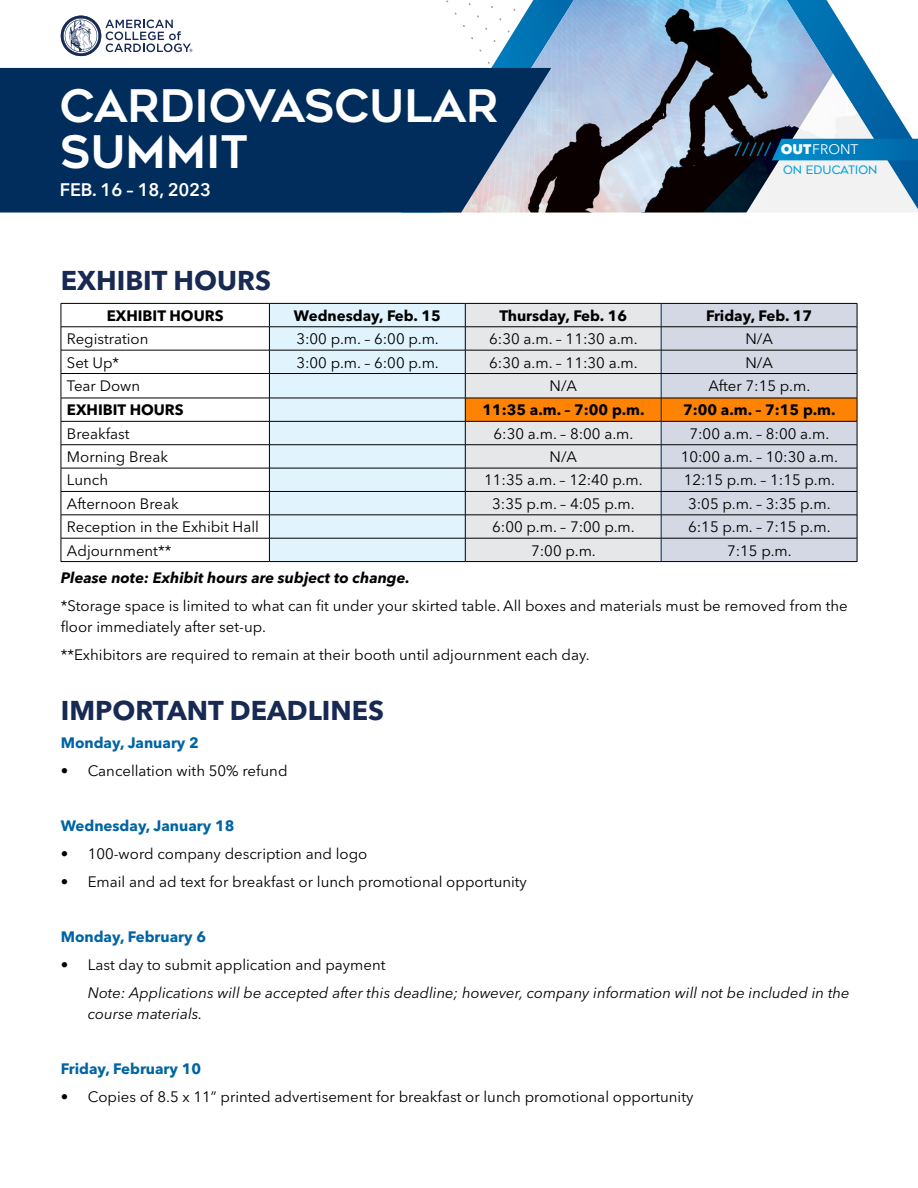
<style>
.page{position:relative;width:918px;height:1188px;background:#fff}
.page>*{position:absolute;margin:0;border:0;box-sizing:border-box;transform-origin:0 0}
.t1{font:700 44.85px/46.2px "Geometos Neue";color:#fff}
.t2{font:700 27px "Avenir Next World";color:#182a54}
.t3{font:600 18px "Avenir Next World";letter-spacing:-.01em;color:#fff}
.t4{font:15px/21px "Avenir Next World";color:#000}
.t5{font:italic 15px/21px "Avenir Next World";color:#000}
.t6{font:700 15px "Avenir Next World";color:#000}
.t7{font:700 15px "Avenir Next World";color:#0064a3}
.t8{font:italic 700 15px "Avenir Next World";color:#000}
.t9{font:13.8px "Geometos Neue";color:#00a0dd}
.t10{font:11.7px "Geometos Neue";color:#00a0dd}
.s1{font-family:"Avenir Next World";font-weight:900;color:#fff}
.s2{font-family:"Avenir Next World";color:#fff}
</style>
<div class="page">
<img style="left:441px;top:0;width:432px;height:213px">
<svg style="left:0;top:68px;width:551px;height:145px;background:#0d3763"></svg>
<svg style="left:659px;top:74px;width:259px;height:139px"></svg>
<svg style="left:60px;top:15px;width:42px;height:42px"></svg>
<svg style="left:61px;top:16px;width:132px;height:40px"></svg>
<div style="left:270px;top:304px;width:195px;height:257px;background:#e1f4fd"></div>
<hr style="left:61px;top:303px;width:208px;height:1px;background:#000">
<hr style="left:465px;top:303px;width:196px;height:1px;background:#000">
<hr style="left:661px;top:303px;width:196px;height:1px;background:#000">
<hr style="left:61px;top:327px;width:208px;height:1px;background:#000">
<hr style="left:61px;top:350px;width:208px;height:1px;background:#000">
<hr style="left:61px;top:373px;width:208px;height:1px;background:#000">
<hr style="left:61px;top:398px;width:208px;height:1px;background:#000">
<hr style="left:61px;top:421px;width:208px;height:1px;background:#000">
<hr style="left:61px;top:444px;width:208px;height:1px;background:#000">
<hr style="left:61px;top:468px;width:208px;height:1px;background:#000">
<hr style="left:61px;top:491px;width:208px;height:1px;background:#000">
<hr style="left:61px;top:515px;width:208px;height:1px;background:#000">
<hr style="left:61px;top:538px;width:208px;height:1px;background:#000">
<svg style="left:61px;top:304px;width:1px;height:257px"></svg>
<svg style="left:857px;top:304px;width:1px;height:257px"></svg>
<hr style="left:61px;top:561px;width:208px;height:1px;background:#000">
<hr style="left:465px;top:561px;width:196px;height:1px;background:#000">
<hr style="left:661px;top:561px;width:196px;height:1px;background:#000">
<hr style="left:269px;top:303px;width:196px;height:1px;background:#000">
<hr style="left:269px;top:327px;width:196px;height:1px;background:#000">
<hr style="left:269px;top:350px;width:196px;height:1px;background:#000">
<hr style="left:269px;top:373px;width:196px;height:1px;background:#000">
<hr style="left:269px;top:398px;width:196px;height:1px;background:#000">
<hr style="left:269px;top:421px;width:196px;height:1px;background:#000">
<hr style="left:269px;top:444px;width:196px;height:1px;background:#000">
<hr style="left:269px;top:468px;width:196px;height:1px;background:#000">
<hr style="left:269px;top:491px;width:196px;height:1px;background:#000">
<hr style="left:269px;top:515px;width:196px;height:1px;background:#000">
<hr style="left:269px;top:538px;width:196px;height:1px;background:#000">
<svg style="left:269px;top:304px;width:1px;height:257px"></svg>
<svg style="left:465px;top:304px;width:392px;height:257px;background:#d6cdc8"></svg>
<hr style="left:269px;top:561px;width:196px;height:1px;background:#000">
<h1 class="t1" style="left:60px;top:84px;width:440px">CARDIOVASCULAR<br>SUMMIT</h1>
<p class="t3" style="left:60px;top:179px;width:153px">FEB. 16 – 18, 2023</p>
<p class="t9" style="left:735px;top:141px;width:125px">///// <span class="s1">OUT</span><span class="s2">FRONT</span></p>
<p class="t10" style="left:783px;top:163px;width:96px">ON EDUCATION</p>
<h2 class="t2" style="left:61px;top:265px;width:212px">EXHIBIT HOURS</h2>
<p class="t6" style="left:107px;top:307px;width:118px">EXHIBIT HOURS</p>
<p class="t6" style="left:294px;top:307px;width:148px">Wednesday, Feb. 15</p>
<p class="t6" style="left:499px;top:307px;width:129px">Thursday, Feb. 16</p>
<p class="t6" style="left:706px;top:307px;width:108px">Friday, Feb. 17</p>
<p class="t4" style="left:67px;top:329px;width:83px">Registration</p>
<p class="t4" style="left:296px;top:329px;width:144px">3:00 p.m. – 6:00 p.m.</p>
<p class="t4" style="left:489px;top:329px;width:150px">6:30 a.m. – 11:30 a.m.</p>
<p class="t4" style="left:746px;top:329px;width:29px">N/A</p>
<p class="t4" style="left:67px;top:352px;width:54px">Set Up*</p>
<p class="t4" style="left:296px;top:352px;width:144px">3:00 p.m. – 6:00 p.m.</p>
<p class="t4" style="left:489px;top:352px;width:150px">6:30 a.m. – 11:30 a.m.</p>
<p class="t4" style="left:746px;top:352px;width:29px">N/A</p>
<p class="t4" style="left:67px;top:375px;width:75px">Tear Down</p>
<p class="t4" style="left:550px;top:375px;width:29px">N/A</p>
<p class="t4" style="left:708px;top:375px;width:103px">After 7:15 p.m.</p>
<p class="t6" style="left:67px;top:401px;width:118px">EXHIBIT HOURS</p>
<p class="t6" style="left:482px;top:401px;width:164px">11:35 a.m. – 7:00 p.m.</p>
<p class="t6" style="left:683px;top:401px;width:154px">7:00 a.m. – 7:15 p.m.</p>
<p class="t4" style="left:67px;top:423px;width:64px">Breakfast</p>
<p class="t4" style="left:494px;top:423px;width:141px">6:30 a.m. – 8:00 a.m.</p>
<p class="t4" style="left:689px;top:423px;width:141px">7:00 a.m. – 8:00 a.m.</p>
<p class="t4" style="left:67px;top:447px;width:103px">Morning Break</p>
<p class="t4" style="left:550px;top:447px;width:29px">N/A</p>
<p class="t4" style="left:681px;top:447px;width:159px">10:00 a.m. – 10:30 a.m.</p>
<p class="t4" style="left:67px;top:470px;width:43px">Lunch</p>
<p class="t4" style="left:484px;top:470px;width:160px">11:35 a.m. – 12:40 p.m.</p>
<p class="t4" style="left:684px;top:470px;width:153px">12:15 p.m. – 1:15 p.m.</p>
<p class="t4" style="left:67px;top:493px;width:113px">Afternoon Break</p>
<p class="t4" style="left:492px;top:493px;width:144px">3:35 p.m. – 4:05 p.m.</p>
<p class="t4" style="left:688px;top:493px;width:144px">3:05 p.m. – 3:35 p.m.</p>
<p class="t4" style="left:67px;top:517px;width:193px">Reception in the Exhibit Hall</p>
<p class="t4" style="left:492px;top:517px;width:144px">6:00 p.m. – 7:00 p.m.</p>
<p class="t4" style="left:688px;top:517px;width:144px">6:15 p.m. – 7:15 p.m.</p>
<p class="t4" style="left:67px;top:540px;width:106px">Adjournment**</p>
<p class="t4" style="left:531px;top:540px;width:66px">7:00 p.m.</p>
<p class="t4" style="left:727px;top:540px;width:66px">7:15 p.m.</p>
<p class="t8" style="left:61px;top:566px;width:351px">Please note: Exhibit hours are subject to change.</p>
<p class="t4" style="left:61px;top:596px;width:788px">*Storage space is limited to what can fit under your skirted table. All boxes and materials must be removed from the floor immediately after set-up.</p>
<p class="t4" style="left:61px;top:644px;width:531px">**Exhibitors are required to remain at their booth until adjournment each day.</p>
<h2 class="t2" style="left:61px;top:695px;width:325px">IMPORTANT DEADLINES</h2>
<p class="t7" style="left:61px;top:734px;width:140px">Monday, January 2</p>
<p class="t4" style="left:61px;top:760px;width:228px">• Cancellation with 50% refund</p>
<p class="t7" style="left:61px;top:817px;width:175px">Wednesday, January 18</p>
<p class="t4" style="left:61px;top:844px;width:308px">• 100-word company description and logo</p>
<p class="t4" style="left:61px;top:871px;width:468px">• Email and ad text for breakfast or lunch promotional opportunity</p>
<p class="t7" style="left:61px;top:928px;width:147px">Monday, February 6</p>
<p class="t4" style="left:61px;top:955px;width:326px">• Last day to submit application and payment</p>
<p class="t5" style="left:88px;top:981px;width:764px">Note: Applications will be accepted after this deadline; however, company information will not be included in the course materials.</p>
<p class="t7" style="left:61px;top:1060px;width:142px">Friday, February 10</p>
<p class="t4" style="left:61px;top:1087px;width:634px">• Copies of 8.5 x 11” printed advertisement for breakfast or lunch promotional opportunity</p>
</div>
